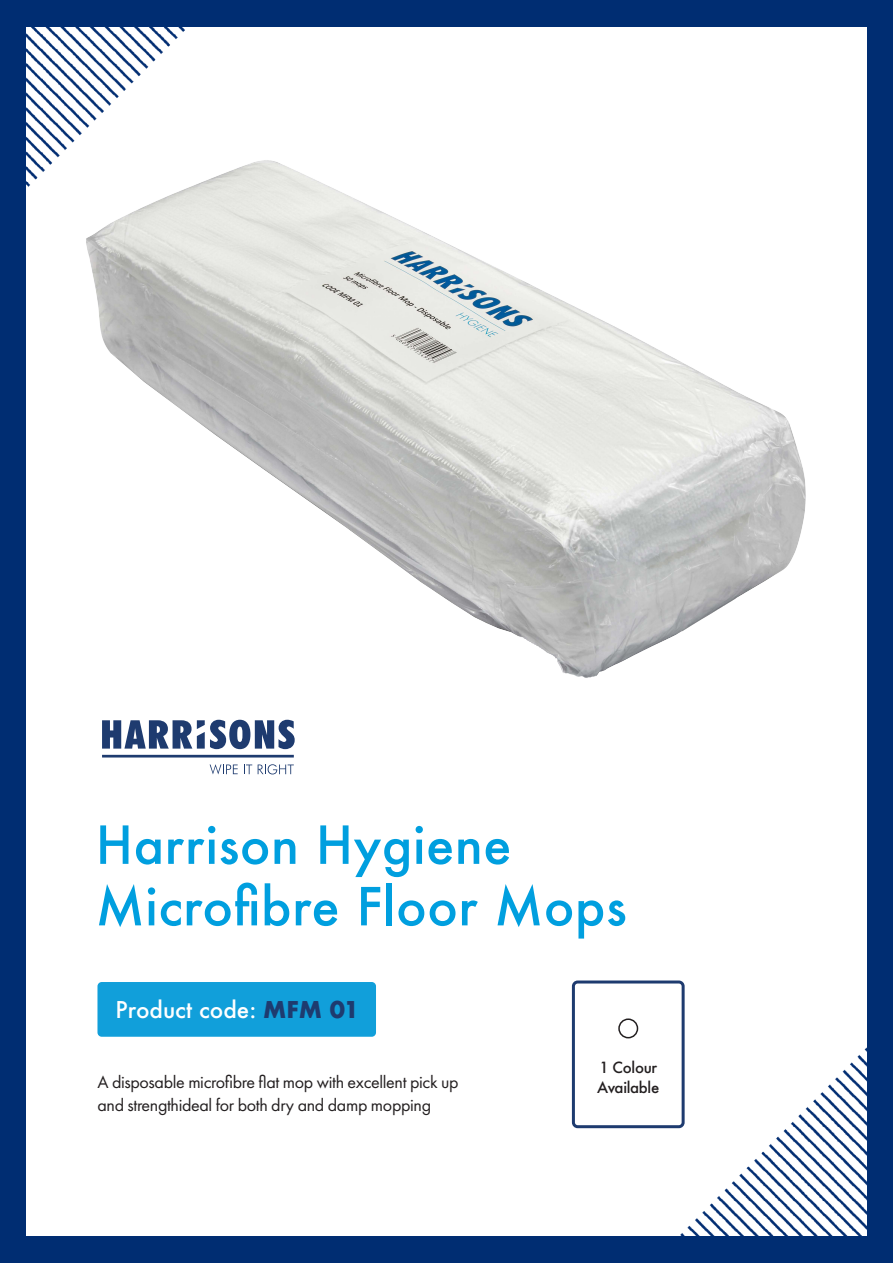
<style>
.page{position:relative;width:893px;height:1263px;background:#fff}
.page>*{position:absolute;margin:0;border:0;box-sizing:border-box;transform-origin:0 0}
.t1{font:500 51px "Futura";letter-spacing:.01em;color:#009fdf}
.t2{font:500 22.5px "Futura";color:#fff}
.t3{font:18px "Futura PT";letter-spacing:-.02em;color:#231f20}
.t4{font:500 15px "Futura";letter-spacing:-.02em;color:#231f20}
.s1{font-weight:700;color:#1e3b6f}
</style>
<div class="page">
<svg style="left:102px;top:720px;width:193px;height:29px"></svg>
<svg style="left:210px;top:764px;width:28px;height:10px"></svg>
<svg style="left:244px;top:764px;width:8px;height:10px"></svg>
<svg style="left:258px;top:764px;width:36px;height:10px"></svg>
<hr style="left:102px;top:755px;width:192px;height:2px;background:#1e3b6f">
<img style="left:26px;top:26px;width:207px;height:63px">
<img style="left:647px;top:1047px;width:220px;height:190px">
<div style="left:97px;top:982px;width:279px;height:55px;background:#119fda;border-radius:4px"></div>
<div style="left:618px;top:1018px;width:20px;height:20px;border:2px solid #231f20;border-radius:50%"></div>
<div style="left:572px;top:980px;width:113px;height:148px;border:3px solid #1e3b6f;border-radius:4px"></div>
<div style="left:0;top:0;width:892px;height:26px;background:#002d72"></div>
<div style="left:0;top:1237px;width:893px;height:26px;background:#002d72"></div>
<div style="left:0;top:0;width:26px;height:1263px;background:#002d72"></div>
<div style="left:867px;top:0;width:26px;height:1263px;background:#002d72"></div>
<img style="left:26px;top:89px;width:780px;height:589px">
<p class="t1" style="left:96px;top:810px;width:417px">Harrison Hygiene</p>
<p class="t1" style="left:96px;top:871px;width:533px">Microfibre Floor Mops</p>
<p class="t2" style="left:116px;top:994px;width:245px">Product code: <span class="s1">MFM 01</span></p>
<p class="t3" style="left:97px;top:1072px;width:363px">A disposable microfibre flat mop with excellent pick up</p>
<p class="t3" style="left:97px;top:1094px;width:335px">and strengthideal for both dry and damp mopping</p>
<p class="t4" style="left:599px;top:1057px;width:59px">1 Colour</p>
<p class="t4" style="left:597px;top:1077px;width:64px">Available</p>
</div>
